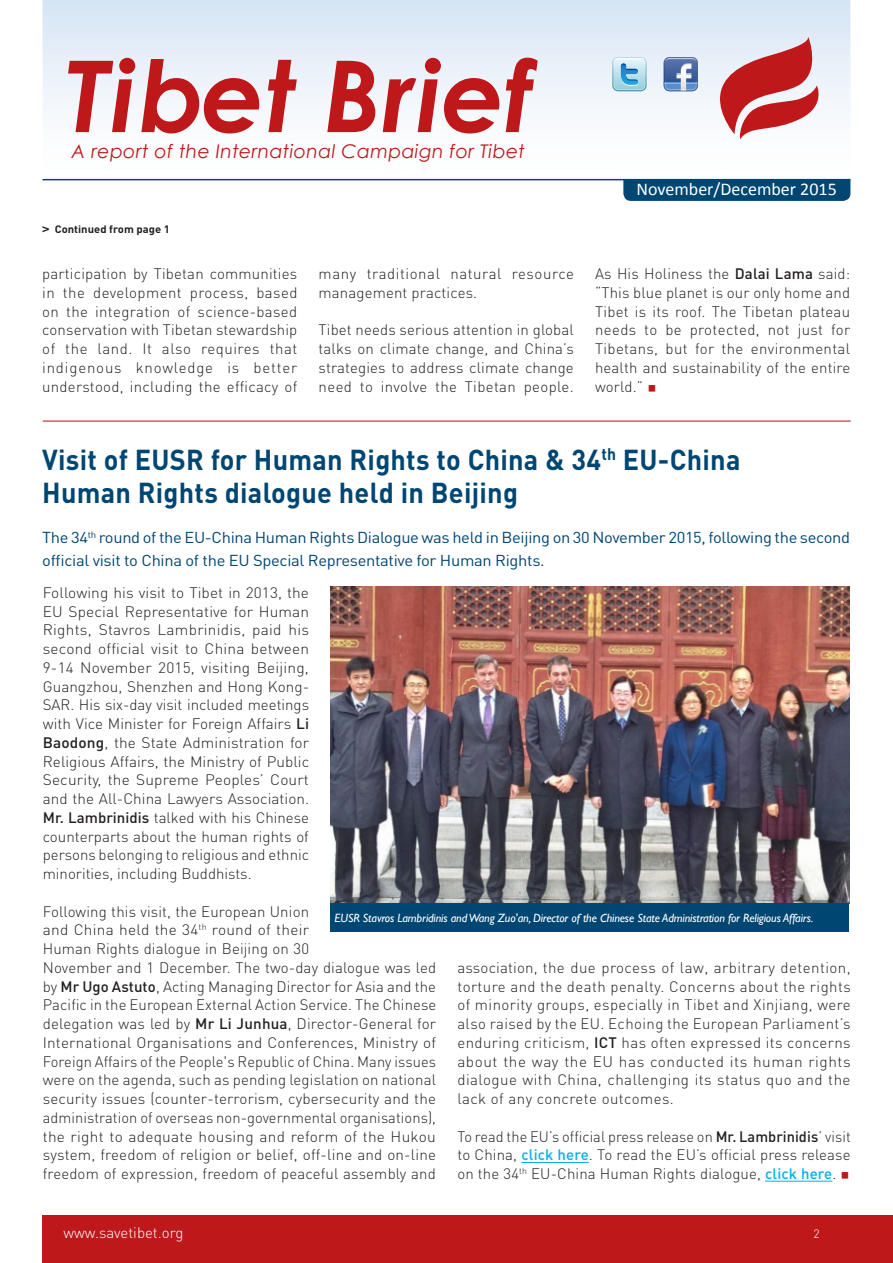
<style>
.page{position:relative;width:893px;height:1263px;background:#fff}
.page>*{position:absolute;margin:0;border:0;box-sizing:border-box;transform-origin:0 0}
.t1{font:italic 700 99.3px "Century Gothic";letter-spacing:.02em;color:#bf181b}
._01_-_Titre{font:700 28.5px/33px "DIN Pro";letter-spacing:.01em;color:#004673;scale:.95 1}
.t2{font:italic 18.9px "Century Gothic";letter-spacing:.02em;color:#bf181b}
.t3{font:18px "Calibri";color:#fff}
._01_-_Titre-2{font:15.6px/22.5px "DIN Pro";letter-spacing:-.02em;color:#004673;scale:1.05 1}
._03_-_Texte_courante{font:300 15px/18.8px "DIN Pro";letter-spacing:.01em;color:#231f20;text-align:justify}
._03_-_Texte_courante-2{font:300 15px/18.8px "DIN Pro";letter-spacing:.03em;color:#231f20}
.t4{font:300 15px "DIN Pro";color:#fff}
._03_-_Texte_courante-3{font:italic 12px "Gill Sans";letter-spacing:-.01em;color:#fff}
.t5{font:300 12px "DIN Pro";color:#fff}
.Body{font:700 10.65px "DIN Pro";color:#231f20;scale:1.05 1}
.s1{font-family:"Helvetica"}
.s2{font-weight:500}
.s3{font-family:"Minion Pro";font-weight:400;font-size:22.5px;color:#bf181b}
.s4{font-weight:500;color:#00aeef}
</style>
<div class="page">
<svg style="left:43px;top:0;width:807px;height:179px"></svg>
<hr style="left:43px;top:179px;width:807px;height:1px;background:#004673">
<div style="left:623px;top:180px;width:227px;height:21px;background:#004673"></div>
<div style="left:43px;top:1215px;width:850px;height:48px;background:#bf181b"></div>
<svg style="left:612px;top:57px;width:34px;height:34px"></svg>
<svg style="left:664px;top:57px;width:34px;height:34px"></svg>
<svg style="left:719px;top:37px;width:107px;height:102px"></svg>
<hr style="left:521px;top:1162px;width:68px;height:1px;background:#00aeef">
<hr style="left:765px;top:1181px;width:67px;height:1px;background:#00aeef">
<hr style="left:43px;top:421px;width:808px;height:1px;background:#bf181b">
<img style="left:330px;top:586px;width:519px;height:317px">
<div style="left:330px;top:903px;width:519px;height:28px;background:#004673"></div>
<h1 class="t1" style="left:66px;top:32px;width:468px">Tibet Brief</h1>
<p class="t2" style="left:72px;top:140px;width:455px">A report of the International Campaign for Tibet</p>
<p class="Body" style="left:43px;top:221px;width:123px"><span class="s1">&gt;</span> Continued from page 1</p>
<p class="_03_-_Texte_courante" style="left:42px;top:264px;width:257px">participation by Tibetan communities in the development process, based on the integration of science-based conservation with Tibetan stewardship of the land. It also requires that indigenous knowledge is better understood, including the efficacy of</p>
<p class="_03_-_Texte_courante-2" style="left:319px;top:264px;width:257px">many traditional natural resource management practices.</p>
<p class="_03_-_Texte_courante" style="left:319px;top:320px;width:257px">Tibet needs serious attention in global talks on climate change, and China’s strategies to address climate change need to involve the Tibetan people.</p>
<p class="t3" style="left:636px;top:178px;width:202px">November/December 2015</p>
<p class="_03_-_Texte_courante" style="left:595px;top:264px;width:257px">As His Holiness the <span class="s2">Dalai Lama</span> said: “This blue planet is our only home and Tibet is its roof. The Tibetan plateau needs to be protected, not just for Tibetans, but for the environmental health and sustainability of the entire world.” <span class="s3">■</span></p>
<p class="_01_-_Titre" style="left:42px;top:442px;width:736px">Visit of EUSR for Human Rights to China &amp; 34<sup>th</sup> EU-China<br>Human Rights dialogue held in Beijing</p>
<p class="_01_-_Titre-2" style="left:42px;top:526px;width:771px">The 34<sup>th</sup> round of the EU-China Human Rights Dialogue was held in Beijing on 30 November 2015, following the second official visit to China of the EU Special Representative for Human Rights.</p>
<p class="_03_-_Texte_courante" style="left:43px;top:582px;width:268px">Following his visit to Tibet in 2013, the EU Special Representative for Human Rights, Stavros Lambrinidis, paid his second official visit to China between 9-14 November 2015, visiting Beijing, Guangzhou, Shenzhen and Hong Kong-SAR. His six-day visit included meetings with Vice Minister for Foreign Affairs <span class="s2">Li Baodong</span>, the State Administration for Religious Affairs, the Ministry of Public Security, the Supreme Peoples’ Court and the All-China Lawyers Association.<br><span class="s2">Mr. Lambrinidis</span> talked with his Chinese counterparts about the human rights of persons belonging to religious and ethnic minorities, including Buddhists.</p>
<p class="_03_-_Texte_courante" style="left:43px;top:901px;width:395px;text-align:left">Following this visit, the European Union<br>and China held the 34<sup>th</sup> round of their<br>Human Rights dialogue in Beijing on 30<br>November and 1 December. The two-day dialogue was led by <span class="s2">Mr Ugo Astuto</span>, Acting Managing Director for Asia and the Pacific in the European External Action Service. The Chinese delegation was led by <span class="s2">Mr Li Junhua</span>, Director-General for International Organisations and Conferences, Ministry of Foreign Affairs of the People's Republic of China. Many issues were on the agenda, such as pending legislation on national security issues (counter-terrorism, cybersecurity and the administration of overseas non-governmental organisations), the right to adequate housing and reform of the Hukou system, freedom of religion or belief, off-line and on-line freedom of expression, freedom of peaceful assembly and</p>
<p class="_03_-_Texte_courante-3" style="left:335px;top:911px;width:481px">EUSR Stavros Lambridinis and Wang Zuo'an, Director of the Chinese State Administration for Religious Affairs.</p>
<p class="_03_-_Texte_courante" style="left:457px;top:957px;width:395px">association, the due process of law, arbitrary detention, torture and the death penalty. Concerns about the rights of minority groups, especially in Tibet and Xinjiang, were also raised by the EU. Echoing the European Parliament’s enduring criticism, <span class="s2">ICT</span> has often expressed its concerns about the way the EU has conducted its human rights dialogue with China, challenging its status quo and the lack of any concrete outcomes.</p>
<p class="_03_-_Texte_courante" style="left:457px;top:1126px;width:395px">To read the EU’s official press release on <span class="s2">Mr. Lambrinidis</span>’ visit to China, <span class="s4">click here</span>. To read the EU’s official press release on the 34<sup>th</sup> EU-China Human Rights dialogue, <span class="s4">click here</span>. <span class="s3">■</span></p>
<p class="t4" style="left:64px;top:1222px;width:121px">www.savetibet.org</p>
<p class="t5" style="left:813px;top:1225px;width:8px">2</p>
</div>
